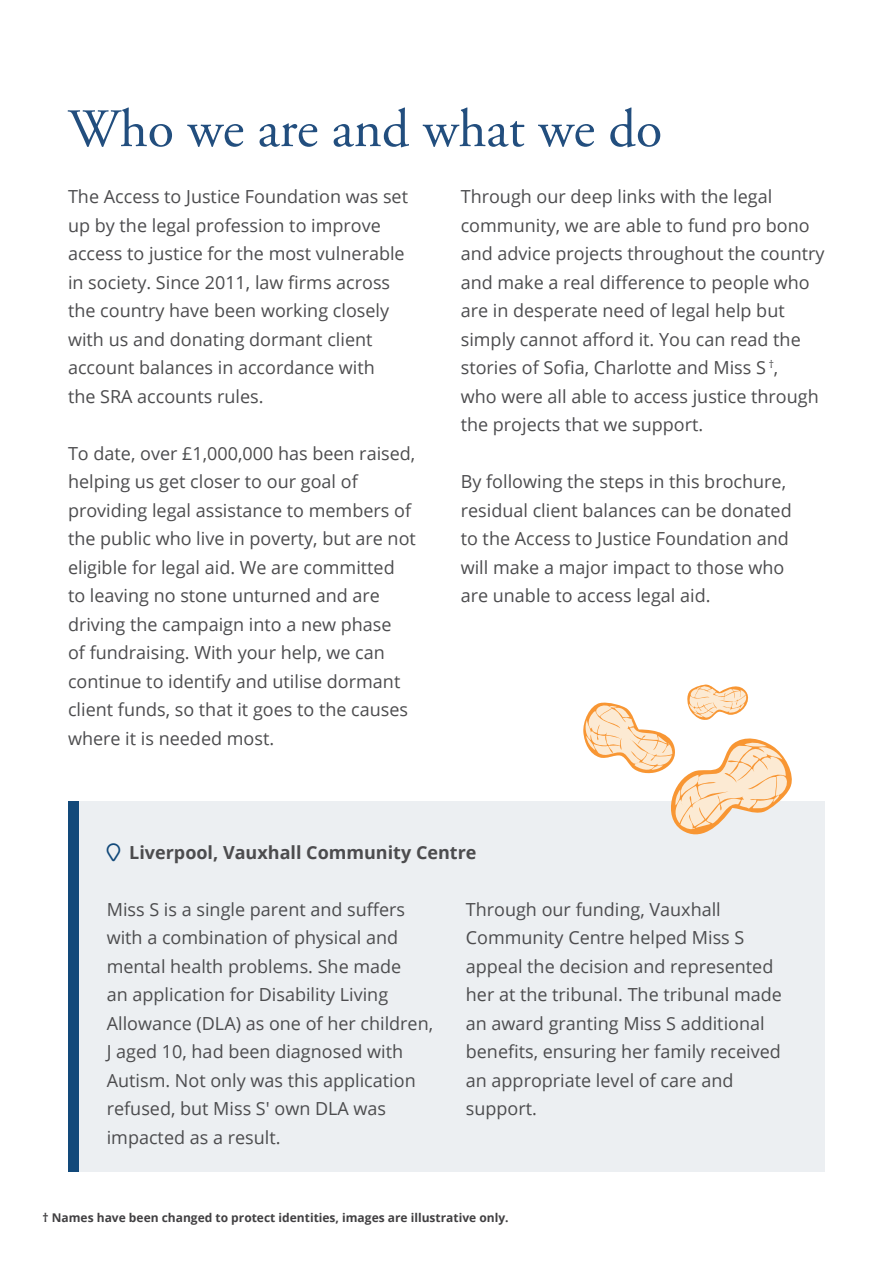
<style>
.page{position:relative;width:893px;height:1263px;background:#fff}
.page>*{position:absolute;margin:0;border:0;box-sizing:border-box;transform-origin:0 0}
.Heading_-_Lv1{font:54px "Adobe Garamond Pro";color:#224e7e}
.Body_-_MASTER{font:18px/28.5px "Open Sans";color:#4c4c4e}
.t1{font:700 18px "Open Sans";color:#4c4c4e}
.Body_-_MASTER-2{font:700 12px "Open Sans";color:#414042}
</style>
<div class="page">
<div style="left:78px;top:802px;width:747px;height:370px;background:#eceff2"></div>
<div style="left:68px;top:802px;width:10px;height:370px;background:#12497a"></div>
<svg style="left:583px;top:684px;width:213px;height:151px"></svg>
<p class="Heading_-_Lv1" style="left:68px;top:97px;width:596px">Who we are and what we do</p>
<p class="Body_-_MASTER" style="left:68px;top:182px;width:342px">The Access to Justice Foundation was set up by the legal profession to improve access to justice for the most vulnerable in society. Since 2011, law firms across the country have been working closely with us and donating dormant client account balances in accordance with<br>the SRA accounts rules.</p>
<p class="Body_-_MASTER" style="left:68px;top:438px;width:349px">To date, over £1,000,000 has been raised, helping us get closer to our goal of providing legal assistance to members of the public who live in poverty, but are not eligible for legal aid. We are committed to leaving no stone unturned and are driving the campaign into a new phase<br>of fundraising. With your help, we can continue to identify and utilise dormant client funds, so that it goes to the causes where it is needed most.</p>
<p class="Body_-_MASTER" style="left:461px;top:182px;width:365px">Through our deep links with the legal community, we are able to fund pro bono and advice projects throughout the country and make a real difference to people who are in desperate need of legal help but simply cannot afford it. You can read the stories of Sofia, Charlotte and Miss S <sup>†</sup>,<br>who were all able to access justice through the projects that we support.</p>
<p class="Body_-_MASTER" style="left:461px;top:467px;width:332px">By following the steps in this brochure, residual client balances can be donated to the Access to Justice Foundation and will make a major impact to those who are unable to access legal aid.</p>
<p class="t1" style="left:129px;top:839px;width:349px">Liverpool, Vauxhall Community Centre</p>
<p class="Body_-_MASTER" style="left:107px;top:894px;width:328px">Miss S is a single parent and suffers with a combination of physical and mental health problems. She made<br>an application for Disability Living Allowance (DLA) as one of her children, J aged 10, had been diagnosed with Autism. Not only was this application refused, but Miss S' own DLA was impacted as a result.</p>
<p class="Body_-_MASTER" style="left:466px;top:894px;width:318px">Through our funding, Vauxhall<br>Community Centre helped Miss S appeal the decision and represented her at the tribunal. The tribunal made an award granting Miss S additional benefits, ensuring her family received an appropriate level of care and support.</p>
<p class="Body_-_MASTER-2" style="left:43px;top:1209px;width:468px">† Names have been changed to protect identities, images are illustrative only.</p>
</div>
